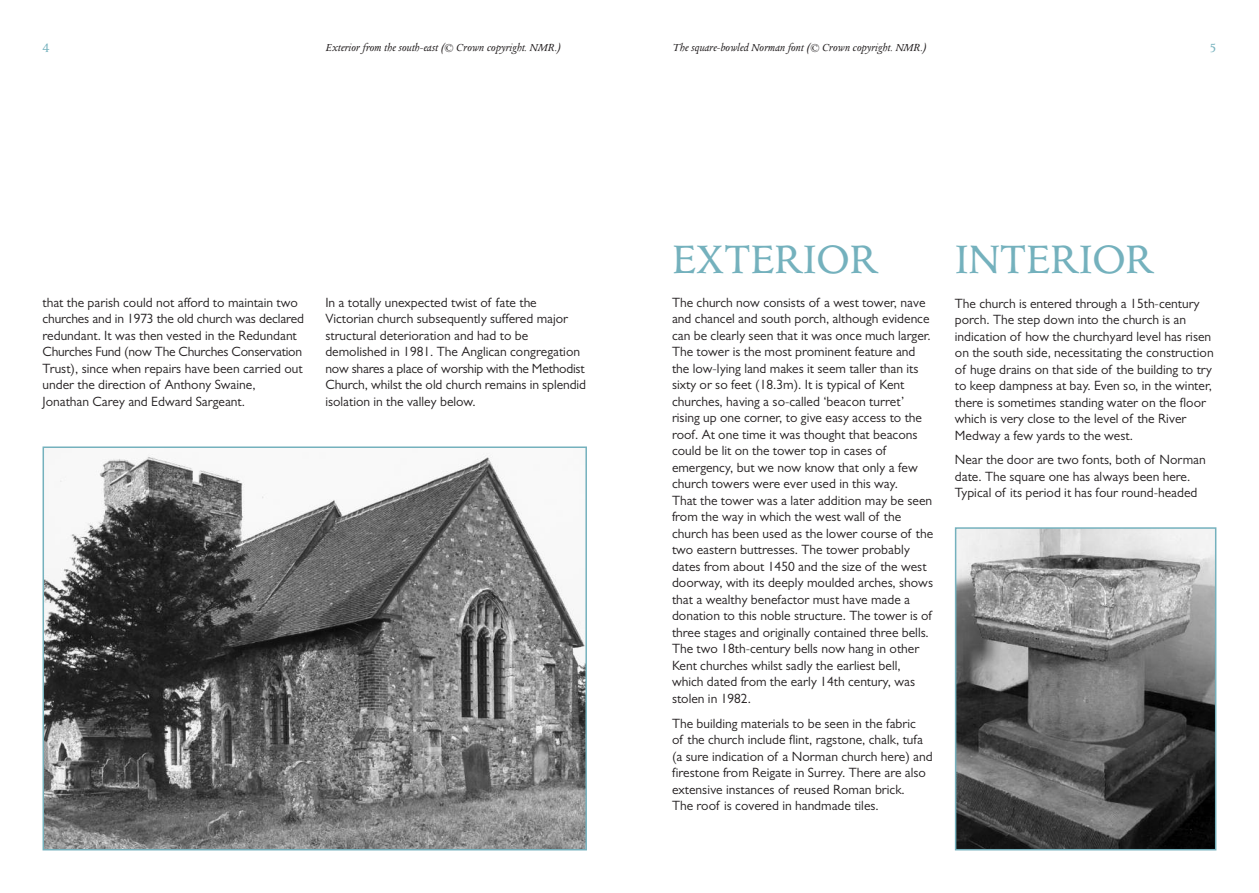
<style>
.page{position:relative;width:1259px;height:893px;background:#fff}
.page>*{position:absolute;margin:0;border:0;box-sizing:border-box;transform-origin:0 0}
.t1{font:45px "Columbus";letter-spacing:-.01em;color:#74b1bd}
.t2{font:13.5px/16.5px "Gill Sans";color:#231f20}
.t3{font:13.5px "Columbus";color:#74b1bd}
.t4{font:italic 12px "Columbus";color:#231f20}
</style>
<div class="page">
<img style="left:958px;top:530px;width:255px;height:317px">
<div style="left:955px;top:527px;width:261px;height:323px;border:2px solid #74b1bd"></div>
<img style="left:46px;top:454px;width:538px;height:393px">
<div style="left:43px;top:446px;width:544px;height:404px;border:2px solid #74b1bd"></div>
<p class="t3" style="left:43px;top:43px;width:9px">4</p>
<p class="t4" style="left:325px;top:43px;width:237px">Exterior from the south-east (© Crown copyright. NMR.)</p>
<p class="t4" style="left:672px;top:43px;width:256px">The square-bowled Norman font (© Crown copyright. NMR.)</p>
<p class="t3" style="left:1209px;top:43px;width:9px">5</p>
<p class="t2" style="left:43px;top:295px;width:263px">that the parish could not afford to maintain two churches and in 1973 the old church was declared redundant. It was then vested in the Redundant Churches Fund (now The Churches Conservation Trust), since when repairs have been carried out under the direction of Anthony Swaine, Jonathan Carey and Edward Sargeant.</p>
<p class="t2" style="left:325px;top:295px;width:262px">In a totally unexpected twist of fate the Victorian church subsequently suffered major structural deterioration and had to be demolished in 1981. The Anglican congregation now shares a place of worship with the Methodist Church, whilst the old church remains in splendid isolation in the valley below.</p>
<h1 class="t1" style="left:672px;top:242px;width:208px">EXTERIOR</h1>
<p class="t2" style="left:672px;top:295px;width:263px">The church now consists of a west tower, nave and chancel and south porch, although evidence can be clearly seen that it was once much larger.<br>The tower is the most prominent feature and the low-lying land makes it seem taller than its sixty or so feet (18.3m). It is typical of Kent churches, having a so-called ‘beacon turret’ rising up one corner, to give easy access to the roof. At one time it was thought that beacons could be lit on the tower top in cases of emergency, but we now know that only a few church towers were ever used in this way.<br>That the tower was a later addition may be seen from the way in which the west wall of the church has been used as the lower course of the two eastern buttresses. The tower probably dates from about 1450 and the size of the west doorway, with its deeply moulded arches, shows that a wealthy benefactor must have made a donation to this noble structure. The tower is of three stages and originally contained three bells.<br>The two 18th-century bells now hang in other Kent churches whilst sadly the earliest bell, which dated from the early 14th century, was stolen in 1982.</p>
<p class="t2" style="left:672px;top:716px;width:262px">The building materials to be seen in the fabric<br>of the church include flint, ragstone, chalk, tufa (a sure indication of a Norman church here) and firestone from Reigate in Surrey. There are also extensive instances of reused Roman brick.<br>The roof is covered in handmade tiles.</p>
<h1 class="t1" style="left:955px;top:242px;width:201px">INTERIOR</h1>
<p class="t2" style="left:955px;top:296px;width:260px">The church is entered through a 15th-century porch. The step down into the church is an indication of how the churchyard level has risen on the south side, necessitating the construction of huge drains on that side of the building to try to keep dampness at bay. Even so, in the winter, there is sometimes standing water on the floor which is very close to the level of the River Medway a few yards to the west.</p>
<p class="t2" style="left:955px;top:453px;width:252px">Near the door are two fonts, both of Norman date. The square one has always been here.<br>Typical of its period it has four round-headed</p>
</div>
